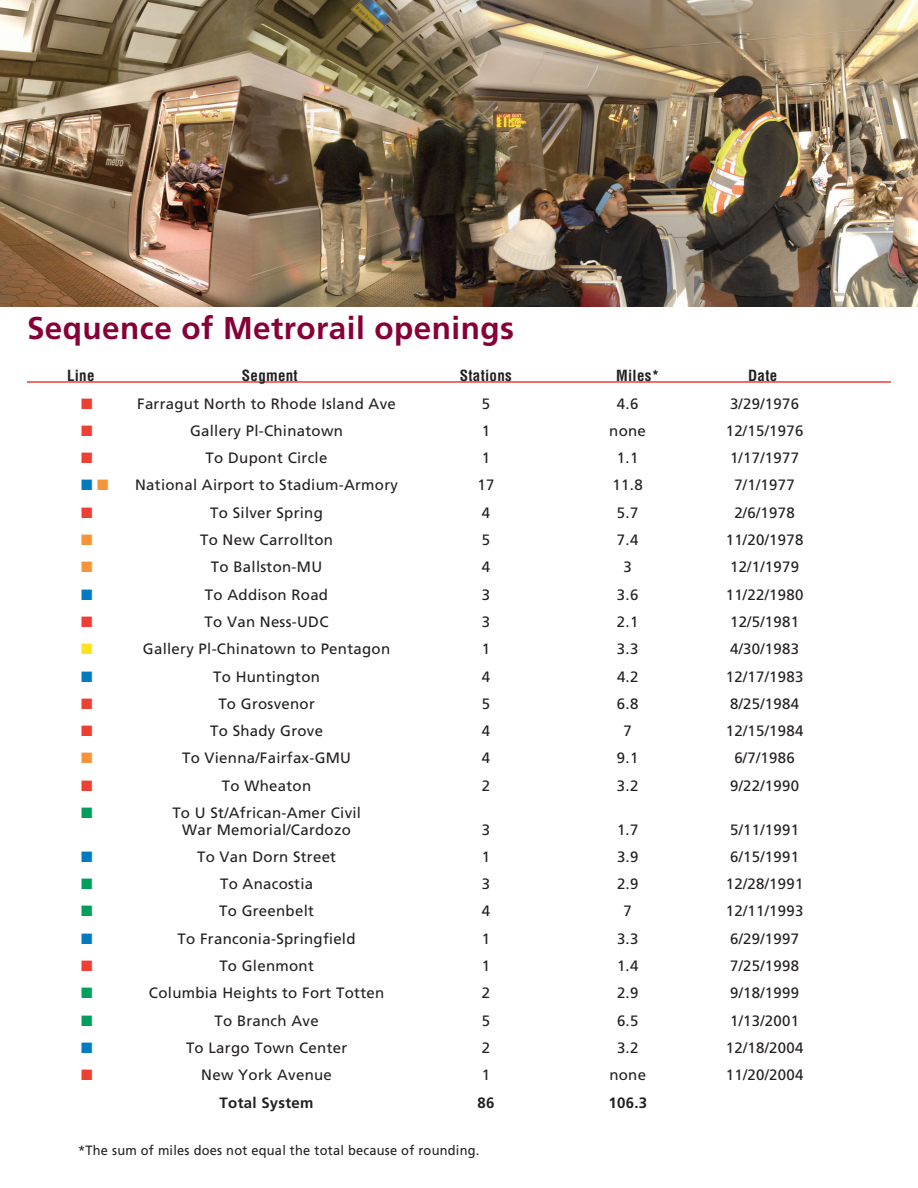
<style>
.page{position:relative;width:918px;height:1188px;background:#fff}
.page>*{position:absolute;margin:0;border:0;box-sizing:border-box;transform-origin:0 0}
.t1{font:700 31.5px "Frutiger";letter-spacing:.015em;color:#860037}
.t2{font:15px/16.5px "Frutiger Roman";letter-spacing:.02em;color:#231f20;text-align:center}
.t3{font:700 15px "Helvetica Condensed";letter-spacing:.015em;color:#231f20}
.t4{font:700 15px "Frutiger";letter-spacing:.02em;color:#231f20}
.t5{font:15px "Zapf Dingbats";color:#ee3f34}
.t6{font:15px "Zapf Dingbats";color:#007bc3}
.t7{font:15px "Zapf Dingbats";color:#009f5a}
.t8{font:15px "Zapf Dingbats";color:#f7943b}
.t9{font:15px "Zapf Dingbats";color:#ffe21e}
.t10{font:13.5px "Frutiger Roman";letter-spacing:.02em;color:#231f20;scale:.95 1}
</style>
<div class="page">
<hr style="left:27px;top:381px;width:864px;height:2px;background:#ee3f34">
<img style="left:0;top:0;width:918px;height:307px">
<h1 class="t1" style="left:27px;top:310px;width:489px">Sequence of Metrorail openings</h1>
<p class="t3" style="left:67px;top:367px;width:29px">Line</p>
<p class="t3" style="left:242px;top:367px;width:57px">Segment</p>
<p class="t3" style="left:460px;top:367px;width:53px">Stations</p>
<p class="t3" style="left:616px;top:367px;width:44px">Miles*</p>
<p class="t3" style="left:748px;top:367px;width:31px">Date</p>
<p class="t5" style="left:81px;top:396px;width:13px">■</p>
<p class="t2" style="left:137px;top:395px;width:260px">Farragut North to Rhode Island Ave</p>
<p class="t2" style="left:482px;top:395px;width:10px">5</p>
<p class="t2" style="left:617px;top:395px;width:23px">4.6</p>
<p class="t2" style="left:730px;top:395px;width:70px">3/29/1976</p>
<p class="t5" style="left:81px;top:424px;width:13px">■</p>
<p class="t2" style="left:190px;top:422px;width:154px">Gallery Pl-Chinatown</p>
<p class="t2" style="left:482px;top:422px;width:10px">1</p>
<p class="t2" style="left:609px;top:422px;width:38px">none</p>
<p class="t2" style="left:726px;top:422px;width:79px">12/15/1976</p>
<p class="t5" style="left:81px;top:451px;width:13px">■</p>
<p class="t2" style="left:206px;top:450px;width:123px">To Dupont Circle</p>
<p class="t2" style="left:482px;top:450px;width:10px">1</p>
<p class="t2" style="left:617px;top:450px;width:23px">1.1</p>
<p class="t2" style="left:730px;top:450px;width:70px">1/17/1977</p>
<p class="t2" style="left:135px;top:477px;width:264px">National Airport to Stadium-Armory</p>
<p class="t2" style="left:477px;top:477px;width:18px">17</p>
<p class="t2" style="left:613px;top:477px;width:32px">11.8</p>
<p class="t2" style="left:734px;top:477px;width:62px">7/1/1977</p>
<p class="t5" style="left:81px;top:505px;width:13px">■</p>
<p class="t2" style="left:210px;top:504px;width:114px">To Silver Spring</p>
<p class="t2" style="left:482px;top:504px;width:10px">4</p>
<p class="t2" style="left:617px;top:504px;width:23px">5.7</p>
<p class="t2" style="left:734px;top:504px;width:62px">2/6/1978</p>
<p class="t8" style="left:81px;top:533px;width:13px">■</p>
<p class="t2" style="left:200px;top:531px;width:134px">To New Carrollton</p>
<p class="t2" style="left:482px;top:531px;width:10px">5</p>
<p class="t2" style="left:617px;top:531px;width:23px">7.4</p>
<p class="t2" style="left:726px;top:531px;width:79px">11/20/1978</p>
<p class="t8" style="left:81px;top:560px;width:13px">■</p>
<p class="t2" style="left:211px;top:559px;width:113px">To Ballston-MU</p>
<p class="t2" style="left:482px;top:559px;width:10px">4</p>
<p class="t2" style="left:624px;top:559px;width:10px">3</p>
<p class="t2" style="left:730px;top:559px;width:70px">12/1/1979</p>
<p class="t6" style="left:81px;top:587px;width:13px">■</p>
<p class="t2" style="left:205px;top:586px;width:125px">To Addison Road</p>
<p class="t2" style="left:482px;top:586px;width:10px">3</p>
<p class="t2" style="left:617px;top:586px;width:23px">3.6</p>
<p class="t2" style="left:726px;top:586px;width:79px">11/22/1980</p>
<p class="t5" style="left:81px;top:615px;width:13px">■</p>
<p class="t2" style="left:205px;top:613px;width:126px">To Van Ness-UDC</p>
<p class="t2" style="left:482px;top:613px;width:10px">3</p>
<p class="t2" style="left:617px;top:613px;width:23px">2.1</p>
<p class="t2" style="left:730px;top:613px;width:71px">12/5/1981</p>
<p class="t9" style="left:81px;top:642px;width:13px">■</p>
<p class="t2" style="left:143px;top:641px;width:249px">Gallery Pl-Chinatown to Pentagon</p>
<p class="t2" style="left:482px;top:641px;width:10px">1</p>
<p class="t2" style="left:617px;top:641px;width:23px">3.3</p>
<p class="t2" style="left:730px;top:641px;width:70px">4/30/1983</p>
<p class="t6" style="left:81px;top:669px;width:13px">■</p>
<p class="t2" style="left:213px;top:668px;width:108px">To Huntington</p>
<p class="t2" style="left:482px;top:668px;width:10px">4</p>
<p class="t2" style="left:617px;top:668px;width:23px">4.2</p>
<p class="t2" style="left:726px;top:668px;width:79px">12/17/1983</p>
<p class="t5" style="left:81px;top:697px;width:13px">■</p>
<p class="t2" style="left:218px;top:695px;width:98px">To Grosvenor</p>
<p class="t2" style="left:482px;top:695px;width:10px">5</p>
<p class="t2" style="left:617px;top:695px;width:23px">6.8</p>
<p class="t2" style="left:730px;top:695px;width:70px">8/25/1984</p>
<p class="t5" style="left:81px;top:724px;width:13px">■</p>
<p class="t2" style="left:210px;top:723px;width:114px">To Shady Grove</p>
<p class="t2" style="left:482px;top:723px;width:10px">4</p>
<p class="t2" style="left:624px;top:723px;width:10px">7</p>
<p class="t2" style="left:726px;top:723px;width:79px">12/15/1984</p>
<p class="t8" style="left:81px;top:751px;width:13px">■</p>
<p class="t2" style="left:182px;top:750px;width:171px">To Vienna/Fairfax-GMU</p>
<p class="t2" style="left:482px;top:750px;width:10px">4</p>
<p class="t2" style="left:617px;top:750px;width:23px">9.1</p>
<p class="t2" style="left:734px;top:750px;width:62px">6/7/1986</p>
<p class="t5" style="left:81px;top:778px;width:13px">■</p>
<p class="t2" style="left:222px;top:777px;width:91px">To Wheaton</p>
<p class="t2" style="left:482px;top:777px;width:10px">2</p>
<p class="t2" style="left:617px;top:777px;width:23px">3.2</p>
<p class="t2" style="left:730px;top:777px;width:71px">9/22/1990</p>
<p class="t7" style="left:81px;top:806px;width:13px">■</p>
<p class="t2" style="left:172px;top:804px;width:190px">To U St/African-Amer Civil<br>War Memorial/Cardozo</p>
<p class="t2" style="left:482px;top:821px;width:10px">3</p>
<p class="t2" style="left:617px;top:821px;width:23px">1.7</p>
<p class="t2" style="left:730px;top:821px;width:70px">5/11/1991</p>
<p class="t6" style="left:81px;top:850px;width:13px">■</p>
<p class="t2" style="left:197px;top:848px;width:141px">To Van Dorn Street</p>
<p class="t2" style="left:482px;top:848px;width:10px">1</p>
<p class="t2" style="left:617px;top:848px;width:23px">3.9</p>
<p class="t2" style="left:730px;top:848px;width:71px">6/15/1991</p>
<p class="t7" style="left:81px;top:877px;width:13px">■</p>
<p class="t2" style="left:220px;top:876px;width:95px">To Anacostia</p>
<p class="t2" style="left:482px;top:876px;width:10px">3</p>
<p class="t2" style="left:617px;top:876px;width:23px">2.9</p>
<p class="t2" style="left:726px;top:876px;width:79px">12/28/1991</p>
<p class="t7" style="left:81px;top:904px;width:13px">■</p>
<p class="t2" style="left:219px;top:903px;width:96px">To Greenbelt</p>
<p class="t2" style="left:482px;top:903px;width:10px">4</p>
<p class="t2" style="left:624px;top:903px;width:10px">7</p>
<p class="t2" style="left:726px;top:903px;width:79px">12/11/1993</p>
<p class="t6" style="left:81px;top:931px;width:13px">■</p>
<p class="t2" style="left:178px;top:930px;width:179px">To Franconia-Springfield</p>
<p class="t2" style="left:482px;top:930px;width:10px">1</p>
<p class="t2" style="left:617px;top:930px;width:23px">3.3</p>
<p class="t2" style="left:730px;top:930px;width:70px">6/29/1997</p>
<p class="t5" style="left:81px;top:959px;width:13px">■</p>
<p class="t2" style="left:219px;top:957px;width:96px">To Glenmont</p>
<p class="t2" style="left:482px;top:957px;width:10px">1</p>
<p class="t2" style="left:617px;top:957px;width:23px">1.4</p>
<p class="t2" style="left:730px;top:957px;width:70px">7/25/1998</p>
<p class="t7" style="left:81px;top:986px;width:13px">■</p>
<p class="t2" style="left:149px;top:985px;width:237px">Columbia Heights to Fort Totten</p>
<p class="t2" style="left:482px;top:985px;width:10px">2</p>
<p class="t2" style="left:617px;top:985px;width:23px">2.9</p>
<p class="t2" style="left:730px;top:985px;width:70px">9/18/1999</p>
<p class="t7" style="left:81px;top:1013px;width:13px">■</p>
<p class="t2" style="left:214px;top:1012px;width:106px">To Branch Ave</p>
<p class="t2" style="left:482px;top:1012px;width:10px">5</p>
<p class="t2" style="left:617px;top:1012px;width:23px">6.5</p>
<p class="t2" style="left:730px;top:1012px;width:71px">1/13/2001</p>
<p class="t6" style="left:81px;top:1041px;width:13px">■</p>
<p class="t2" style="left:186px;top:1039px;width:163px">To Largo Town Center</p>
<p class="t2" style="left:482px;top:1039px;width:10px">2</p>
<p class="t2" style="left:617px;top:1039px;width:23px">3.2</p>
<p class="t2" style="left:726px;top:1039px;width:79px">12/18/2004</p>
<p class="t5" style="left:81px;top:1068px;width:13px">■</p>
<p class="t2" style="left:201px;top:1067px;width:132px">New York Avenue</p>
<p class="t2" style="left:482px;top:1067px;width:10px">1</p>
<p class="t2" style="left:609px;top:1067px;width:38px">none</p>
<p class="t2" style="left:726px;top:1067px;width:79px">11/20/2004</p>
<p class="t4" style="left:220px;top:1094px;width:96px">Total System</p>
<p class="t4" style="left:477px;top:1094px;width:18px">86</p>
<p class="t4" style="left:609px;top:1094px;width:40px">106.3</p>
<p class="t10" style="left:78px;top:1143px;width:424px">*The sum of miles does not equal the total because of rounding.</p>
</div>
